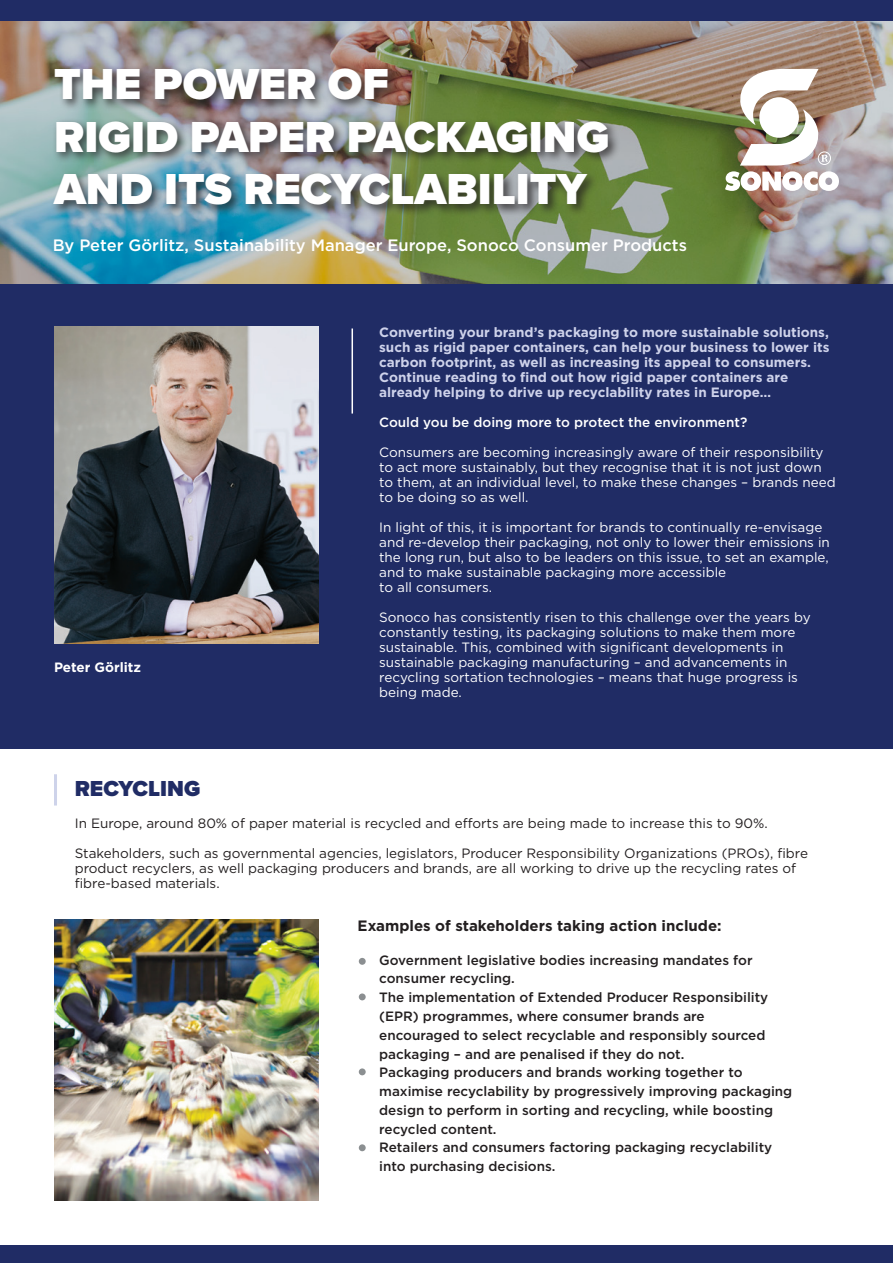
<style>
.page{position:relative;width:893px;height:1263px;background:#fff}
.page>*{position:absolute;margin:0;border:0;box-sizing:border-box;transform-origin:0 0}
.t1{font:900 45px/52.5px "Proxima Nova";color:#fff}
.t2{font:900 22.5px "Proxima Nova";color:#202c65}
.t3{font:500 16.5px "Gotham";color:#fff}
.t4{font:700 15px "Gotham";color:#231f20}
.t5{font:13.5px/15px "Gotham";color:#fff}
.t6{font:500 13.5px/18.8px "Gotham";color:#231f20}
.t7{font:13.5px/15px "Gotham";color:#231f20}
.t8{font:700 13.5px/15px "Gotham";color:#ced2ea}
.t9{font:500 13.5px "Gotham";color:#fff}
.t10{font:700 13.5px "Gotham";color:#fff}
</style>
<div class="page">
<div style="left:0;top:277px;width:893px;height:471px;background:#202c65"></div>
<img style="left:0;top:21px;width:893px;height:263px">
<svg style="left:725px;top:69px;width:114px;height:122px"></svg>
<div style="left:759px;top:97px;width:40px;height:41px;background:#fff;border-radius:50%"></div>
<div style="left:50px;top:65px;width:570px;height:152px;background:#231f20;opacity:.75"></div>
<img style="left:54px;top:326px;width:265px;height:318px">
<hr style="left:351px;top:328px;width:2px;height:86px;background:#fff">
<img style="left:54px;top:919px;width:265px;height:281px">
<div style="left:0;top:0;width:893px;height:21px;background:#202c65"></div>
<div style="left:0;top:1246px;width:893px;height:17px;background:#202c65"></div>
<div style="left:54px;top:774px;width:3px;height:31px;border:2px solid #ced3ea"></div>
<div style="left:359px;top:958px;width:7px;height:7px;background:#8b8f91;border-radius:50%"></div>
<div style="left:359px;top:993px;width:7px;height:7px;background:#8b8f91;border-radius:50%"></div>
<div style="left:359px;top:1068px;width:7px;height:7px;background:#8b8f91;border-radius:50%"></div>
<div style="left:359px;top:1144px;width:7px;height:7px;background:#8b8f91;border-radius:50%"></div>
<p class="t1" style="left:54px;top:58px;width:557px">THE POWER OF<br>RIGID PAPER PACKAGING<br>AND ITS RECYCLABILITY</p>
<p class="t3" style="left:53px;top:234px;width:636px">By Peter Görlitz, Sustainability Manager Europe, Sonoco Consumer Products</p>
<p class="t10" style="left:54px;top:658px;width:89px">Peter Görlitz</p>
<p class="t8" style="left:379px;top:325px;width:452px">Converting your brand’s packaging to more sustainable solutions, such as rigid paper containers, can help your business to lower its carbon footprint, as well as increasing its appeal to consumers.<br>Continue reading to find out how rigid paper containers are already helping to drive up recyclability rates in Europe…</p>
<p class="t9" style="left:379px;top:414px;width:370px">Could you be doing more to protect the environment?</p>
<p class="t5" style="left:379px;top:445px;width:458px">Consumers are becoming increasingly aware of their responsibility to act more sustainably, but they recognise that it is not just down to them, at an individual level, to make these changes – brands need to be doing so as well.</p>
<p class="t5" style="left:379px;top:520px;width:452px">In light of this, it is important for brands to continually re-envisage and re-develop their packaging, not only to lower their emissions in the long run, but also to be leaders on this issue, to set an example, and to make sustainable packaging more accessible<br>to all consumers.</p>
<p class="t5" style="left:379px;top:610px;width:433px">Sonoco has consistently risen to this challenge over the years by constantly testing, its packaging solutions to make them more sustainable. This, combined with significant developments in sustainable packaging manufacturing – and advancements in recycling sortation technologies – means that huge progress is being made.</p>
<p class="t2" style="left:75px;top:772px;width:127px">RECYCLING</p>
<p class="t7" style="left:75px;top:815px;width:695px">In Europe, around 80% of paper material is recycled and efforts are being made to increase this to 90%.</p>
<p class="t7" style="left:75px;top:845px;width:735px">Stakeholders, such as governmental agencies, legislators, Producer Responsibility Organizations (PROs), fibre product recyclers, as well packaging producers and brands, are all working to drive up the recycling rates of fibre-based materials.</p>
<p class="t4" style="left:358px;top:916px;width:365px">Examples of stakeholders taking action include:</p>
<p class="t6" style="left:379px;top:950px;width:375px">Government legislative bodies increasing mandates for consumer recycling.</p>
<p class="t6" style="left:379px;top:988px;width:391px">The implementation of Extended Producer Responsibility (EPR) programmes, where consumer brands are encouraged to select recyclable and responsibly sourced packaging – and are penalised if they do not.</p>
<p class="t6" style="left:379px;top:1063px;width:415px">Packaging producers and brands working together to maximise recyclability by progressively improving packaging design to perform in sorting and recycling, while boosting recycled content.</p>
<p class="t6" style="left:379px;top:1138px;width:395px">Retailers and consumers factoring packaging recyclability into purchasing decisions.</p>
</div>
